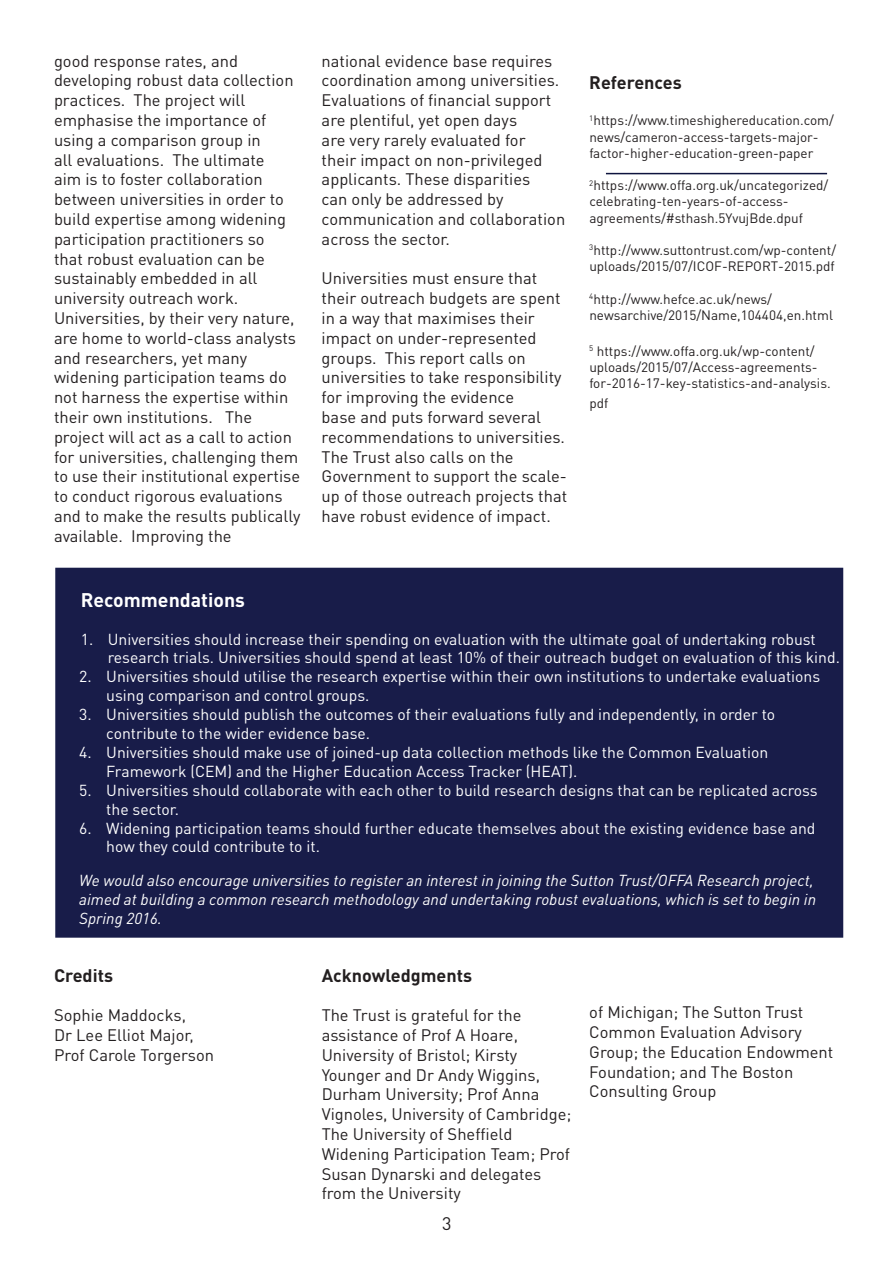
<style>
.page{position:relative;width:893px;height:1263px;background:#fff}
.page>*{position:absolute;margin:0;border:0;box-sizing:border-box;transform-origin:0 0}
.t1{font:700 19.5px "DIN Pro";color:#fff}
.t2{font:700 18px "DIN Pro";color:#231f20}
.t3{font:18px "DIN Pro";color:#231f20}
.t4{font:16.5px/19.8px "DIN Pro";color:#231f20}
.t5{font:15.75px/18.9px "DIN Pro";color:#fff}
.t6{font:italic 15.75px/18.9px "DIN";color:#fff}
.t7{font:13.5px/16.2px "DIN Pro";color:#231f20}
</style>
<div class="page">
<div style="left:57px;top:569px;width:785px;height:367px;background:#181c49"></div>
<div style="left:55px;top:568px;width:788px;height:370px;border:3px solid #181c49"></div>
<hr style="left:606px;top:173px;width:221px;height:1px;background:#0e143e">
<p class="t4" style="left:54px;top:50px;width:248px">good response rates, and developing robust data collection practices. The project will emphasise the importance of using a comparison group in<br>all evaluations. The ultimate<br>aim is to foster collaboration between universities in order to build expertise among widening participation practitioners so<br>that robust evaluation can be sustainably embedded in all university outreach work.<br>Universities, by their very nature, are home to world-class analysts and researchers, yet many widening participation teams do not harness the expertise within their own institutions. The project will act as a call to action for universities, challenging them to use their institutional expertise to conduct rigorous evaluations and to make the results publically available. Improving the</p>
<p class="t4" style="left:322px;top:50px;width:245px">national evidence base requires coordination among universities.<br>Evaluations of financial support are plentiful, yet open days<br>are very rarely evaluated for<br>their impact on non-privileged applicants. These disparities<br>can only be addressed by communication and collaboration across the sector.</p>
<p class="t4" style="left:322px;top:268px;width:247px">Universities must ensure that their outreach budgets are spent in a way that maximises their impact on under-represented groups. This report calls on universities to take responsibility for improving the evidence<br>base and puts forward several recommendations to universities.<br>The Trust also calls on the<br>Government to support the scale&shy;up of those outreach projects that have robust evidence of impact.</p>
<p class="t2" style="left:589px;top:71px;width:94px">References</p>
<p class="t7" style="left:589px;top:112px;width:246px"><sup>1</sup>https://www.timeshighereducation.com/ news/cameron-access-targets-major&shy;factor-higher-education-green-paper</p>
<p class="t7" style="left:589px;top:177px;width:240px"><sup>2</sup>https://www.offa.org.uk/uncategorized/ celebrating-ten-years-of-access&shy;agreements/#sthash.5YvujBde.dpuf</p>
<p class="t7" style="left:589px;top:241px;width:248px"><sup>3</sup>http://www.suttontrust.com/wp-content/ uploads/2015/07/ICOF-REPORT-2015.pdf</p>
<p class="t7" style="left:589px;top:290px;width:245px"><sup>4</sup>http://www.hefce.ac.uk/news/ newsarchive/2015/Name,104404,en.html</p>
<p class="t7" style="left:589px;top:342px;width:243px"><sup>5</sup> https://www.offa.org.uk/wp-content/ uploads/2015/07/Access-agreements&shy;for-2016-17-key-statistics-and-analysis.</p>
<p class="t7" style="left:589px;top:394px;width:20px">pdf</p>
<p class="t1" style="left:81px;top:586px;width:166px">Recommendations</p>
<p class="t5" style="left:108px;top:629px;width:734px;text-indent:-27px">1. Universities should increase their spending on evaluation with the ultimate goal of undertaking robust research trials. Universities should spend at least 10% of their outreach budget on evaluation of this kind.</p>
<p class="t5" style="left:106px;top:666px;width:715px;text-indent:-27px">2. Universities should utilise the research expertise within their own institutions to undertake evaluations using comparison and control groups.</p>
<p class="t5" style="left:106px;top:704px;width:670px;text-indent:-27px">3. Universities should publish the outcomes of their evaluations fully and independently, in order to contribute to the wider evidence base.</p>
<p class="t5" style="left:106px;top:742px;width:664px;text-indent:-27px">4. Universities should make use of joined-up data collection methods like the Common Evaluation<br>Framework (CEM) and the Higher Education Access Tracker (HEAT).</p>
<p class="t5" style="left:106px;top:780px;width:713px;text-indent:-27px">5. Universities should collaborate with each other to build research designs that can be replicated across the sector.</p>
<p class="t5" style="left:106px;top:818px;width:711px;text-indent:-27px">6. Widening participation teams should further educate themselves about the existing evidence base and how they could contribute to it.</p>
<p class="t6" style="left:79px;top:871px;width:738px">We would also encourage universities to register an interest in joining the Sutton Trust/OFFA Research project, aimed at building a common research methodology and undertaking robust evaluations, which is set to begin in<br>Spring 2016.</p>
<p class="t2" style="left:54px;top:963px;width:61px">Credits</p>
<p class="t4" style="left:54px;top:1004px;width:162px">Sophie Maddocks,<br>Dr Lee Elliot Major,<br>Prof Carole Torgerson</p>
<p class="t2" style="left:322px;top:963px;width:152px">Acknowledgments</p>
<p class="t4" style="left:322px;top:1004px;width:251px">The Trust is grateful for the assistance of Prof A Hoare,<br>University of Bristol; Kirsty<br>Younger and Dr Andy Wiggins,<br>Durham University; Prof Anna<br>Vignoles, University of Cambridge;<br>The University of Sheffield<br>Widening Participation Team; Prof<br>Susan Dynarski and delegates from the University</p>
<p class="t4" style="left:589px;top:1002px;width:246px">of Michigan; The Sutton Trust<br>Common Evaluation Advisory<br>Group; the Education Endowment<br>Foundation; and The Boston<br>Consulting Group</p>
<p class="t3" style="left:442px;top:1211px;width:11px">3</p>
</div>
